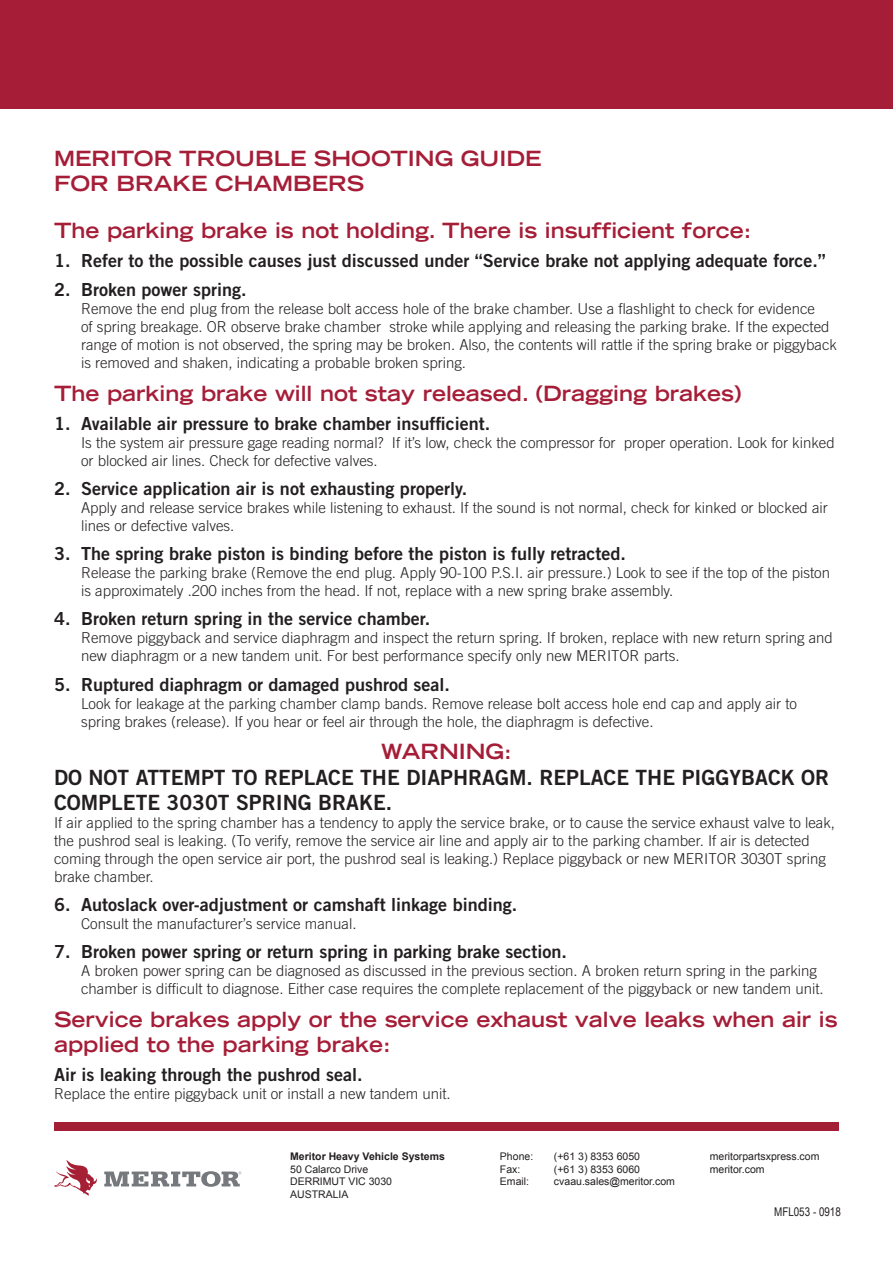
<style>
.page{position:relative;width:893px;height:1263px;background:#fff}
.page>*{position:absolute;margin:0;border:0;box-sizing:border-box;transform-origin:0 0}
.t1{font:700 expanded 21px/25.2px "Trade Gothic LT Std";color:#a51d37}
.t2{font:21px/25.2px "Trade Gothic LT Std Bd 2";color:#231f20}
.t3{font:18px "Trade Gothic LT Std Bd 2";color:#231f20}
.t4{font:300 15px/18px "Trade Gothic LT Std";color:#231f20}
.TABLE_TEXT_-_CENTRED{font:12px "Arial Narrow";color:#231f20}
.t5{font:10.5px "Arial";color:#231f20}
.t6{font:700 10.5px "Arial";color:#231f20}
</style>
<div class="page">
<div style="left:0;top:0;width:893px;height:108px;background:#a51d37"></div>
<div style="left:54px;top:1122px;width:785px;height:9px;background:#a31f35"></div>
<svg style="left:104px;top:1171px;width:137px;height:16px"></svg>
<svg style="left:54px;top:1160px;width:43px;height:36px"></svg>
<p class="t1" style="left:54px;top:145px;width:489px">MERITOR TROUBLE SHOOTING GUIDE</p>
<p class="t1" style="left:54px;top:171px;width:312px">FOR BRAKE CHAMBERS</p>
<p class="t1" style="left:54px;top:217px;width:699px">The parking brake is not holding. There is insufficient force:</p>
<p class="t3" style="left:54px;top:250px;width:773px">1. Refer to the possible causes just discussed under “Service brake not applying adequate force.”</p>
<p class="t3" style="left:54px;top:279px;width:194px">2. Broken power spring.</p>
<p class="t4" style="left:81px;top:300px;width:757px">Remove the end plug from the release bolt access hole of the brake chamber. Use a flashlight to check for evidence<br>of spring breakage. OR observe brake chamber stroke while applying and releasing the parking brake. If the expected range of motion is not observed, the spring may be broken. Also, the contents will rattle if the spring brake or piggyback is removed and shaken, indicating a probable broken spring.</p>
<p class="t1" style="left:54px;top:380px;width:688px">The parking brake will not stay released. (Dragging brakes)</p>
<p class="t3" style="left:54px;top:413px;width:438px">1. Available air pressure to brake chamber insufficient.</p>
<p class="t4" style="left:81px;top:434px;width:755px">Is the system air pressure gage reading normal? If it’s low, check the compressor for proper operation. Look for kinked or blocked air lines. Check for defective valves.</p>
<p class="t3" style="left:54px;top:478px;width:415px">2. Service application air is not exhausting properly.</p>
<p class="t4" style="left:81px;top:499px;width:748px">Apply and release service brakes while listening to exhaust. If the sound is not normal, check for kinked or blocked air lines or defective valves.</p>
<p class="t3" style="left:54px;top:543px;width:573px">3. The spring brake piston is binding before the piston is fully retracted.</p>
<p class="t4" style="left:81px;top:564px;width:751px">Release the parking brake (Remove the end plug. Apply 90-100 P.S.I. air pressure.) Look to see if the top of the piston is approximately .200 inches from the head. If not, replace with a new spring brake assembly.</p>
<p class="t3" style="left:54px;top:608px;width:378px">4. Broken return spring in the service chamber.</p>
<p class="t4" style="left:81px;top:629px;width:753px">Remove piggyback and service diaphragm and inspect the return spring. If broken, replace with new return spring and new diaphragm or a new tandem unit. For best performance specify only new MERITOR parts.</p>
<p class="t3" style="left:54px;top:673px;width:397px">5. Ruptured diaphragm or damaged pushrod seal.</p>
<p class="t4" style="left:81px;top:694px;width:717px">Look for leakage at the parking chamber clamp bands. Remove release bolt access hole end cap and apply air to spring brakes (release). If you hear or feel air through the hole, the diaphragm is defective.</p>
<p class="t1" style="left:381px;top:739px;width:132px">WARNING:</p>
<p class="t2" style="left:54px;top:764px;width:777px">DO NOT ATTEMPT TO REPLACE THE DIAPHRAGM. REPLACE THE PIGGYBACK OR<br>COMPLETE 3030T SPRING BRAKE.</p>
<p class="t4" style="left:54px;top:813px;width:782px">If air applied to the spring chamber has a tendency to apply the service brake, or to cause the service exhaust valve to leak, the pushrod seal is leaking. (To verify, remove the service air line and apply air to the parking chamber. If air is detected coming through the open service air port, the pushrod seal is leaking.) Replace piggyback or new MERITOR 3030T spring brake chamber.</p>
<p class="t3" style="left:54px;top:893px;width:465px">6. Autoslack over-adjustment or camshaft linkage binding.</p>
<p class="t4" style="left:81px;top:914px;width:277px">Consult the manufacturer’s service manual.</p>
<p class="t3" style="left:54px;top:940px;width:514px">7. Broken power spring or return spring in parking brake section.</p>
<p class="t4" style="left:81px;top:961px;width:744px">A broken power spring can be diagnosed as discussed in the previous section. A broken return spring in the parking chamber is difficult to diagnose. Either case requires the complete replacement of the piggyback or new tandem unit.</p>
<p class="t1" style="left:54px;top:1006px;width:785px">Service brakes apply or the service exhaust valve leaks when air is applied to the parking brake:</p>
<p class="t3" style="left:54px;top:1063px;width:310px">Air is leaking through the pushrod seal.</p>
<p class="t4" style="left:54px;top:1084px;width:398px">Replace the entire piggyback unit or install a new tandem unit.</p>
<p class="t6" style="left:290px;top:1149px;width:156px">Meritor Heavy Vehicle Systems</p>
<p class="t5" style="left:290px;top:1162px;width:80px">50 Calarco Drive</p>
<p class="t5" style="left:290px;top:1174px;width:103px">DERRIMUT VIC 3030</p>
<p class="t5" style="left:290px;top:1187px;width:60px">AUSTRALIA</p>
<p class="t5" style="left:500px;top:1149px;width:35px">Phone:</p>
<p class="t5" style="left:554px;top:1149px;width:88px">(+61 3) 8353 6050</p>
<p class="t5" style="left:500px;top:1162px;width:22px">Fax:</p>
<p class="t5" style="left:554px;top:1162px;width:88px">(+61 3) 8353 6060</p>
<p class="t5" style="left:500px;top:1174px;width:31px">Email:</p>
<p class="t5" style="left:554px;top:1174px;width:122px">cvaau.sales@meritor.com</p>
<p class="t5" style="left:710px;top:1149px;width:111px">meritorpartsxpress.com</p>
<p class="t5" style="left:710px;top:1162px;width:56px">meritor.com</p>
<p class="TABLE_TEXT_-_CENTRED" style="left:774px;top:1203px;width:68px">MFL053 - 0918</p>
</div>
